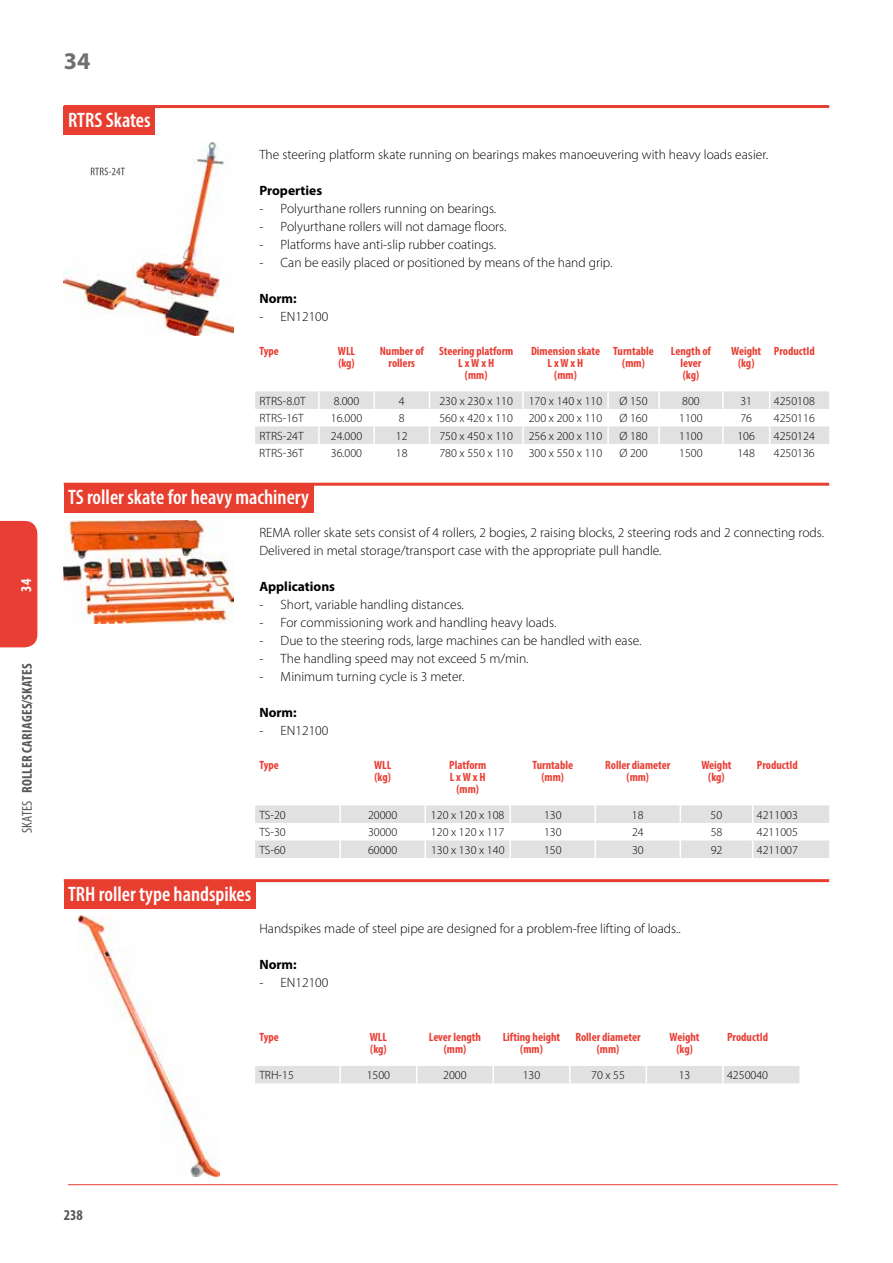
<style>
.page{position:relative;width:893px;height:1263px;background:#fff}
.page>*{position:absolute;margin:0;border:0;box-sizing:border-box;transform-origin:0 0}
.t1{font:700 24px "Myriad Pro";color:#706f6f}
.t2{font:600 condensed 21px "Myriad Pro";color:#fff}
.t3{font:700 condensed 15px "Myriad Pro";color:#575756}
.t4{font:700 condensed 15px "Myriad Pro";color:#fff}
.t5{font:700 condensed 14.25px "Myriad Pro";letter-spacing:.02em;color:#575756}
.t6{font:300 13.5px/18px "Myriad Pro";color:#000}
.t7{font:700 13.5px "Myriad Pro";color:#000}
.t8{font:300 12px "Myriad Pro";color:#000}
.t9{font:700 condensed 12px/12px "Myriad Pro";color:#e83e33;text-align:center}
.s1{font-weight:400}
</style>
<div class="page">
<hr style="left:68px;top:1184px;width:770px;height:1px;background:#e83e33">
<div style="left:0;top:521px;width:37px;height:126px;background:#e83e33"></div>
<hr style="left:64px;top:105px;width:765px;height:3px;background:#e83e30">
<div style="left:64px;top:107px;width:91px;height:28px;background:#e83e30"></div>
<svg style="left:255px;top:391px;width:574px;height:53px"></svg>
<hr style="left:64px;top:483px;width:765px;height:3px;background:#e83e30">
<div style="left:64px;top:484px;width:249px;height:29px;background:#e83e30"></div>
<svg style="left:255px;top:805px;width:574px;height:53px"></svg>
<img style="left:64px;top:143px;width:170px;height:193px">
<img style="left:91px;top:168px;width:34px;height:7px">
<img style="left:64px;top:520px;width:170px;height:104px">
<hr style="left:64px;top:879px;width:765px;height:3px;background:#e83e30">
<div style="left:64px;top:881px;width:192px;height:28px;background:#e83e30"></div>
<div style="left:255px;top:1066px;width:544px;height:17px;background:#e1e1e1"></div>
<img style="left:79px;top:915px;width:141px;height:262px">
<p class="t4" style="left:17px;top:592px;width:14px;rotate:-90deg">34</p>
<p class="t5" style="left:18px;top:833px;width:172px;rotate:-90deg"><span class="s1">Skates</span> Roller cariages/skates</p>
<h1 class="t1" style="left:64px;top:45px;width:28px">34</h1>
<h2 class="t2" style="left:68px;top:107px;width:84px">RTRS Skates</h2>
<p class="t6" style="left:259px;top:145px;width:510px">The steering platform skate running on bearings makes manoeuvering with heavy loads easier.</p>
<p class="t7" style="left:259px;top:182px;width:64px">Properties</p>
<p class="t6" style="left:259px;top:199px;width:238px">- Polyurthane rollers running on bearings.</p>
<p class="t6" style="left:259px;top:217px;width:249px">- Polyurthane rollers will not damage floors.</p>
<p class="t6" style="left:259px;top:235px;width:238px">- Platforms have anti-slip rubber coatings.</p>
<p class="t6" style="left:259px;top:253px;width:355px">- Can be easily placed or positioned by means of the hand grip.</p>
<p class="t7" style="left:259px;top:290px;width:39px">Norm:</p>
<p class="t6" style="left:259px;top:307px;width:71px">- EN12100</p>
<p class="t9" style="left:259px;top:344px;width:21px">Type</p>
<p class="t9" style="left:338px;top:344px;width:18px;text-align:left">WLL (kg)</p>
<p class="t9" style="left:380px;top:344px;width:46px">Number of rollers</p>
<p class="t9" style="left:439px;top:344px;width:76px">Steering platform<br>L x W x H<br>(mm)</p>
<p class="t9" style="left:531px;top:344px;width:71px">Dimension skate<br>L x W x H<br>(mm)</p>
<p class="t9" style="left:613px;top:344px;width:42px">Turntable (mm)</p>
<p class="t9" style="left:671px;top:344px;width:42px">Length of lever<br>(kg)</p>
<p class="t9" style="left:731px;top:344px;width:32px">Weight (kg)</p>
<p class="t9" style="left:774px;top:344px;width:43px">ProductId</p>
<p class="t8" style="left:259px;top:393px;width:48px">RTRS-8.0T</p>
<p class="t8" style="left:334px;top:393px;width:27px">8.000</p>
<p class="t8" style="left:399px;top:393px;width:7px">4</p>
<p class="t8" style="left:439px;top:393px;width:75px">230 x 230 x 110</p>
<p class="t8" style="left:529px;top:393px;width:75px">170 x 140 x 110</p>
<p class="t8" style="left:619px;top:393px;width:30px">Ø 150</p>
<p class="t8" style="left:682px;top:393px;width:19px">800</p>
<p class="t8" style="left:740px;top:393px;width:13px">31</p>
<p class="t8" style="left:774px;top:393px;width:42px">4250108</p>
<p class="t8" style="left:259px;top:411px;width:46px">RTRS-16T</p>
<p class="t8" style="left:331px;top:411px;width:33px">16.000</p>
<p class="t8" style="left:399px;top:411px;width:7px">8</p>
<p class="t8" style="left:439px;top:411px;width:75px">560 x 420 x 110</p>
<p class="t8" style="left:529px;top:411px;width:75px">200 x 200 x 110</p>
<p class="t8" style="left:619px;top:411px;width:30px">Ø 160</p>
<p class="t8" style="left:679px;top:411px;width:25px">1100</p>
<p class="t8" style="left:740px;top:411px;width:13px">76</p>
<p class="t8" style="left:774px;top:411px;width:42px">4250116</p>
<p class="t8" style="left:259px;top:428px;width:46px">RTRS-24T</p>
<p class="t8" style="left:331px;top:428px;width:33px">24.000</p>
<p class="t8" style="left:396px;top:428px;width:13px">12</p>
<p class="t8" style="left:439px;top:428px;width:75px">750 x 450 x 110</p>
<p class="t8" style="left:529px;top:428px;width:75px">256 x 200 x 110</p>
<p class="t8" style="left:619px;top:428px;width:30px">Ø 180</p>
<p class="t8" style="left:679px;top:428px;width:25px">1100</p>
<p class="t8" style="left:737px;top:428px;width:19px">106</p>
<p class="t8" style="left:774px;top:428px;width:42px">4250124</p>
<p class="t8" style="left:259px;top:446px;width:46px">RTRS-36T</p>
<p class="t8" style="left:331px;top:446px;width:33px">36.000</p>
<p class="t8" style="left:396px;top:446px;width:13px">18</p>
<p class="t8" style="left:439px;top:446px;width:75px">780 x 550 x 110</p>
<p class="t8" style="left:529px;top:446px;width:75px">300 x 550 x 110</p>
<p class="t8" style="left:619px;top:446px;width:30px">Ø 200</p>
<p class="t8" style="left:679px;top:446px;width:25px">1500</p>
<p class="t8" style="left:737px;top:446px;width:19px">148</p>
<p class="t8" style="left:774px;top:446px;width:42px">4250136</p>
<h2 class="t2" style="left:68px;top:484px;width:242px">TS roller skate for heavy machinery</h2>
<p class="t6" style="left:259px;top:523px;width:566px">REMA roller skate sets consist of 4 rollers, 2 bogies, 2 raising blocks, 2 steering rods and 2 connecting rods.<br>Delivered in metal storage/transport case with the appropriate pull handle.</p>
<p class="t7" style="left:259px;top:578px;width:77px">Applications</p>
<p class="t6" style="left:259px;top:595px;width:206px">- Short, variable handling distances.</p>
<p class="t6" style="left:259px;top:613px;width:299px">- For commissioning work and handling heavy loads.</p>
<p class="t6" style="left:259px;top:631px;width:384px">- Due to the steering rods, large machines can be handled with ease.</p>
<p class="t6" style="left:259px;top:649px;width:271px">- The handling speed may not exceed 5 m/min.</p>
<p class="t6" style="left:259px;top:667px;width:206px">- Minimum turning cycle is 3 meter.</p>
<p class="t7" style="left:259px;top:704px;width:39px">Norm:</p>
<p class="t6" style="left:259px;top:721px;width:71px">- EN12100</p>
<p class="t9" style="left:259px;top:758px;width:21px">Type</p>
<p class="t9" style="left:374px;top:758px;width:18px;text-align:left">WLL (kg)</p>
<p class="t9" style="left:449px;top:758px;width:39px">Platform<br>L x W x H (mm)</p>
<p class="t9" style="left:532px;top:758px;width:42px">Turntable (mm)</p>
<p class="t9" style="left:605px;top:758px;width:67px">Roller diameter (mm)</p>
<p class="t9" style="left:701px;top:758px;width:32px">Weight (kg)</p>
<p class="t9" style="left:757px;top:758px;width:43px">ProductId</p>
<p class="t8" style="left:259px;top:807px;width:28px">TS-20</p>
<p class="t8" style="left:368px;top:807px;width:31px">20000</p>
<p class="t8" style="left:431px;top:807px;width:75px">120 x 120 x 108</p>
<p class="t8" style="left:544px;top:807px;width:19px">130</p>
<p class="t8" style="left:632px;top:807px;width:13px">18</p>
<p class="t8" style="left:711px;top:807px;width:13px">50</p>
<p class="t8" style="left:757px;top:807px;width:42px">4211003</p>
<p class="t8" style="left:259px;top:825px;width:28px">TS-30</p>
<p class="t8" style="left:368px;top:825px;width:31px">30000</p>
<p class="t8" style="left:431px;top:825px;width:75px">120 x 120 x 117</p>
<p class="t8" style="left:544px;top:825px;width:19px">130</p>
<p class="t8" style="left:632px;top:825px;width:13px">24</p>
<p class="t8" style="left:711px;top:825px;width:13px">58</p>
<p class="t8" style="left:757px;top:825px;width:42px">4211005</p>
<p class="t8" style="left:259px;top:842px;width:28px">TS-60</p>
<p class="t8" style="left:368px;top:842px;width:31px">60000</p>
<p class="t8" style="left:431px;top:842px;width:75px">130 x 130 x 140</p>
<p class="t8" style="left:544px;top:842px;width:19px">150</p>
<p class="t8" style="left:632px;top:842px;width:13px">30</p>
<p class="t8" style="left:711px;top:842px;width:13px">92</p>
<p class="t8" style="left:757px;top:842px;width:42px">4211007</p>
<h2 class="t2" style="left:68px;top:881px;width:185px">TRH roller type handspikes</h2>
<p class="t6" style="left:259px;top:919px;width:423px">Handspikes made of steel pipe are designed for a problem-free lifting of loads..</p>
<p class="t7" style="left:259px;top:956px;width:39px">Norm:</p>
<p class="t6" style="left:259px;top:973px;width:71px">- EN12100</p>
<p class="t9" style="left:259px;top:1031px;width:21px">Type</p>
<p class="t9" style="left:370px;top:1031px;width:18px;text-align:left">WLL (kg)</p>
<p class="t9" style="left:429px;top:1031px;width:54px">Lever length (mm)</p>
<p class="t9" style="left:503px;top:1031px;width:59px">Lifting height (mm)</p>
<p class="t9" style="left:575px;top:1031px;width:67px">Roller diameter (mm)</p>
<p class="t9" style="left:669px;top:1031px;width:32px">Weight (kg)</p>
<p class="t9" style="left:727px;top:1031px;width:43px">ProductId</p>
<p class="t8" style="left:259px;top:1068px;width:36px">TRH-15</p>
<p class="t8" style="left:367px;top:1068px;width:25px">1500</p>
<p class="t8" style="left:443px;top:1068px;width:25px">2000</p>
<p class="t8" style="left:523px;top:1068px;width:19px">130</p>
<p class="t8" style="left:591px;top:1068px;width:35px">70 x 55</p>
<p class="t8" style="left:679px;top:1068px;width:13px">13</p>
<p class="t8" style="left:727px;top:1068px;width:42px">4250040</p>
<p class="t3" style="left:64px;top:1205px;width:21px">238</p>
</div>
